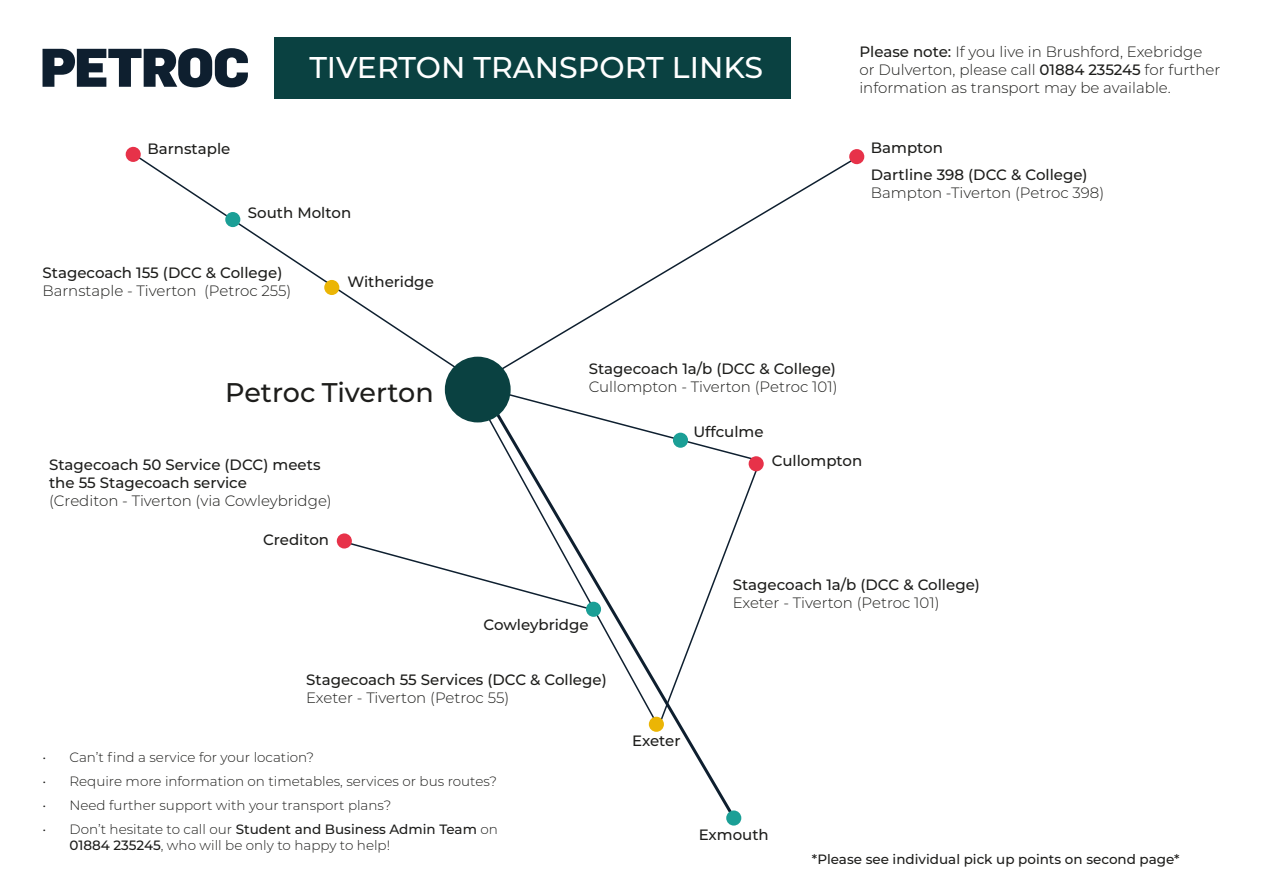
<style>
.page{position:relative;width:1263px;height:893px;background:#fff}
.page>*{position:absolute;margin:0;border:0;box-sizing:border-box;transform-origin:0 0}
.t1{font:500 30px "Montserrat";color:#fff}
.t2{font:500 27px "Montserrat";color:#1d1d1b}
.t3{font:300 15px/18px "Montserrat";color:#1d1d1b}
.t4{font:500 15px/18px "Montserrat";color:#1d1d1b}
.t5{font:300 13.5px/16.5px "Montserrat";color:#1d1d1b}
.t6{font:500 13.5px "Montserrat";color:#1d1d1b}
.s1{font-weight:500}
</style>
<div class="page">
<svg style="left:491px;top:159px;width:365px;height:216px"></svg>
<svg style="left:136px;top:157px;width:343px;height:227px"></svg>
<svg style="left:507px;top:394px;width:244px;height:65px"></svg>
<svg style="left:735px;top:472px;width:22px;height:56px"></svg>
<svg style="left:351px;top:543px;width:141px;height:40px"></svg>
<svg style="left:492px;top:407px;width:243px;height:405px"></svg>
<div style="left:274px;top:37px;width:517px;height:62px;background:#0a4141"></div>
<div style="left:225px;top:212px;width:15px;height:15px;background:#1b9f96;border-radius:50%"></div>
<div style="left:673px;top:433px;width:15px;height:15px;background:#1b9f96;border-radius:50%"></div>
<div style="left:586px;top:602px;width:15px;height:15px;background:#1b9f96;border-radius:50%"></div>
<div style="left:726px;top:810px;width:15px;height:16px;background:#1b9f96;border-radius:50%"></div>
<div style="left:125px;top:147px;width:16px;height:15px;background:#e73249;border-radius:50%"></div>
<div style="left:849px;top:149px;width:15px;height:15px;background:#e73249;border-radius:50%"></div>
<svg style="left:748px;top:456px;width:16px;height:16px"></svg>
<div style="left:336px;top:533px;width:16px;height:16px;background:#e73249;border-radius:50%"></div>
<div style="left:324px;top:280px;width:15px;height:15px;background:#ebb505;border-radius:50%"></div>
<div style="left:649px;top:717px;width:15px;height:15px;background:#ebb505;border-radius:50%"></div>
<div style="left:445px;top:357px;width:66px;height:65px;background:#0a4141;border-radius:50%"></div>
<svg style="left:43px;top:48px;width:205px;height:39px"></svg>
<p class="t1" style="left:309px;top:46px;width:455px">TIVERTON TRANSPORT LINKS</p>
<p class="t4" style="left:148px;top:139px;width:84px">Barnstaple</p>
<p class="t4" style="left:248px;top:203px;width:105px">South Molton</p>
<p class="t4" style="left:43px;top:263px;width:241px">Stagecoach 155 (DCC &amp; College)</p>
<p class="t3" style="left:43px;top:281px;width:250px">Barnstaple - Tiverton (Petroc 255)</p>
<p class="t4" style="left:347px;top:272px;width:88px">Witheridge</p>
<p class="t3" style="left:859px;top:42px;width:363px"><span class="s1">Please note:</span> If you live in Brushford, Exebridge or Dulverton, please call <span class="s1">01884 235245</span> for further information as transport may be available.</p>
<p class="t4" style="left:871px;top:138px;width:74px">Bampton</p>
<p class="t3" style="left:871px;top:166px;width:235px"><span class="s1">Dartline 398 (DCC &amp; College)<br></span>Bampton -Tiverton (Petroc 398)</p>
<p class="t2" style="left:225px;top:373px;width:210px">Petroc Tiverton</p>
<p class="t4" style="left:589px;top:359px;width:249px">Stagecoach 1a/b (DCC &amp; College)</p>
<p class="t3" style="left:589px;top:377px;width:250px">Cullompton - Tiverton (Petroc 101)</p>
<p class="t4" style="left:693px;top:422px;width:72px">Uffculme</p>
<p class="t4" style="left:49px;top:455px;width:273px">Stagecoach 50 Service (DCC) meets the 55 Stagecoach service</p>
<p class="t3" style="left:49px;top:491px;width:284px">(Crediton - Tiverton (via Cowleybridge)</p>
<p class="t4" style="left:263px;top:530px;width:68px">Crediton</p>
<p class="t4" style="left:484px;top:615px;width:107px">Cowleybridge</p>
<p class="t4" style="left:306px;top:670px;width:302px">Stagecoach 55 Services (DCC &amp; College)</p>
<p class="t3" style="left:306px;top:688px;width:205px">Exeter - Tiverton (Petroc 55)</p>
<p class="t5" style="left:43px;top:748px;width:273px">• Can’t find a service for your location?</p>
<p class="t5" style="left:43px;top:772px;width:456px">• Require more information on timetables, services or bus routes?</p>
<p class="t5" style="left:43px;top:796px;width:350px">• Need further support with your transport plans?</p>
<p class="t5" style="left:70px;top:820px;width:430px;text-indent:-27px">• Don’t hesitate to call our <span class="s1">Student and Business Admin Team</span> on<br><span class="s1">01884 235245</span>, who will be only to happy to help!</p>
<p class="t4" style="left:772px;top:451px;width:92px">Cullompton</p>
<p class="t4" style="left:733px;top:575px;width:249px">Stagecoach 1a/b (DCC &amp; College)</p>
<p class="t3" style="left:733px;top:593px;width:208px">Exeter - Tiverton (Petroc 101)</p>
<p class="t4" style="left:632px;top:731px;width:50px">Exeter</p>
<p class="t4" style="left:699px;top:825px;width:72px">Exmouth</p>
<p class="t6" style="left:812px;top:849px;width:369px">*Please see individual pick up points on second page*</p>
</div>
